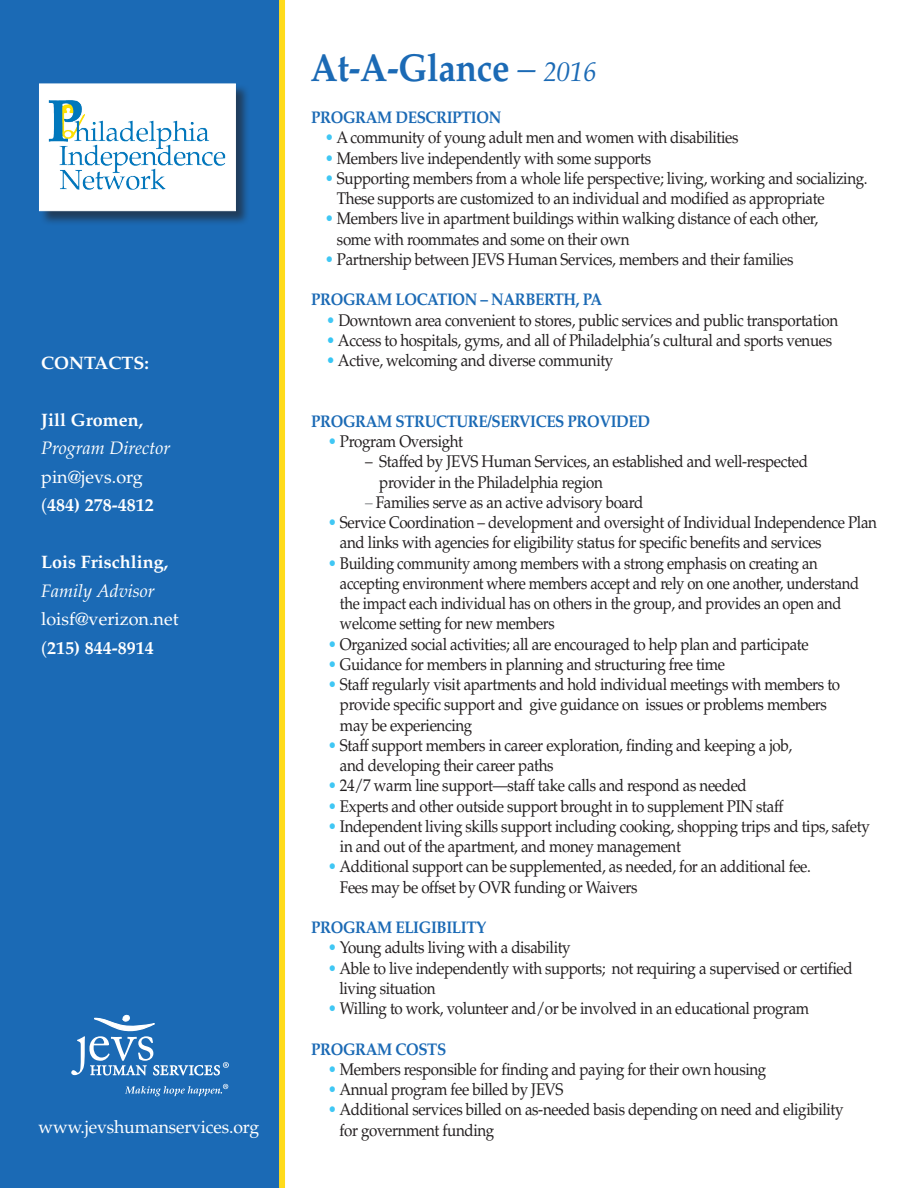
<style>
.page{position:relative;width:918px;height:1188px;background:#fff}
.page>*{position:absolute;margin:0;border:0;box-sizing:border-box;transform-origin:0 0}
.t1{font:700 39px "Palatino";letter-spacing:-.01em;color:#1b6ab5;scale:.9 1}
.t2{font:700 18px/28.5px "Palatino";color:#fff}
.t3{font:18px/28.5px "Palatino";letter-spacing:-.01em;color:#fff}
.t4{font:italic 18px/28.5px "Palatino";color:#fff}
.t5{font:16.8px/20.2px "Palatino";letter-spacing:-.025em;color:#231f20;scale:.9 1}
.t6{font:16.8px/20.2px "Palatino";letter-spacing:-.025em;color:#231f20;scale:.88 1}
.t7{font:700 16.8px "Palatino";letter-spacing:-.025em;color:#1b6ab5;scale:.9 1}
.s1{font-weight:700;font-style:normal}
.s2{font-weight:700}
.s3{font-weight:400;font-style:italic}
.s4{font-weight:400}
.s5{font-weight:400;font-style:italic;font-size:27px}
.s6{color:#40c7f4}
.s7{color:#38c6f4}
.s8{color:#808285}
</style>
<div class="page">
<div style="left:0;top:0;width:280px;height:1188px;background:#1b6ab5"></div>
<div style="left:40px;top:84px;width:211px;height:141px;background:#231f20;opacity:.6"></div>
<div style="left:39px;top:83px;width:197px;height:128px;background:#fff;border:1px solid #fff"></div>
<img style="left:48px;top:100px;width:178px;height:90px">
<svg style="left:71px;top:1015px;width:158px;height:61px"></svg>
<svg style="left:125px;top:1084px;width:103px;height:12px"></svg>
<div style="left:279px;top:0;width:6px;height:1188px;background:#ffdb1b"></div>
<p class="t2" style="left:41px;top:349px;width:109px">CONTACTS:</p>
<p class="t4" style="left:41px;top:406px;width:131px"><span class="s1">Jill Gromen,<br></span>Program Director</p>
<p class="t3" style="left:41px;top:463px;width:114px">pin@jevs.org (<span class="s2">484) 278-4812</span></p>
<p class="t2" style="left:41px;top:548px;width:139px">Lois Frischling,<br><span class="s3">Family Advisor </span><span class="s4">loisf@verizon.net (</span>215) 844-8914</p>
<p class="t3" style="left:39px;top:1113px;width:222px">www.jevshumanservices.org</p>
<p class="t1" style="left:310px;top:45px;width:319px">At-A-Glance <span class="s3">–</span> <span class="s5">2016</span></p>
<p class="t7" style="left:311px;top:108px;width:213px">PROGRAM DESCRIPTION</p>
<p class="t5" style="left:325px;top:128px;width:461px"><span class="s6">•</span> A community of young adult men and women with disabilities</p>
<p class="t5" style="left:325px;top:148px;width:364px"><span class="s6">•</span> Members live independently with some supports</p>
<p class="t5" style="left:337px;top:168px;width:591px;text-indent:-12px"><span class="s6">•</span> Supporting members from a whole life perspective; living, working and socializing.<br>These supports are customized to an individual and modified as appropriate</p>
<p class="t5" style="left:337px;top:209px;width:536px;text-indent:-12px"><span class="s6">•</span> Members live in apartment buildings within walking distance of each other, some with roommates and some on their own</p>
<p class="t5" style="left:325px;top:249px;width:522px"><span class="s6">•</span> Partnership between JEVS Human Services, members and their families</p>
<p class="t7" style="left:311px;top:290px;width:325px">PROGRAM LOCATION – NARBERTH, PA</p>
<p class="t5" style="left:326px;top:310px;width:570px"><span class="s6">•</span> Downtown area convenient to stores, public services and public transportation</p>
<p class="t5" style="left:326px;top:330px;width:564px"><span class="s7">•</span> Access to hospitals, gyms, and all of Philadelphia’s cultural and sports venues</p>
<p class="t5" style="left:326px;top:351px;width:321px"><span class="s7">•</span> Active, welcoming and diverse community</p>
<p class="t7" style="left:311px;top:411px;width:378px">PROGRAM STRUCTURE/SERVICES PROVIDED</p>
<p class="t5" style="left:328px;top:432px;width:152px"><span class="s6">•</span> Program Oversight</p>
<p class="t5" style="left:379px;top:452px;width:478px;text-indent:-14px">– Staffed by JEVS Human Services, an established and well-respected provider in the Philadelphia region</p>
<p class="t5" style="left:365px;top:492px;width:311px"><span class="s8">–</span> Families serve as an active advisory board</p>
<p class="t5" style="left:340px;top:513px;width:598px;text-indent:-12px"><span class="s6">•</span> Service Coordination – development and oversight of Individual Independence Plan and links with agencies for eligibility status for specific benefits and services</p>
<p class="t6" style="left:340px;top:553px;width:591px;text-indent:-12px"><span class="s6">•</span> Building community among members with a strong emphasis on creating an accepting environment where members accept and rely on one another, understand the impact each individual has on others in the group, and provides an open and welcome setting for new members</p>
<p class="t5" style="left:328px;top:634px;width:536px"><span class="s6">•</span> Organized social activities; all are encouraged to help plan and participate</p>
<p class="t5" style="left:328px;top:654px;width:443px"><span class="s6">•</span> Guidance for members in planning and structuring free time</p>
<p class="t5" style="left:340px;top:675px;width:557px;text-indent:-12px"><span class="s6">•</span> Staff regularly visit apartments and hold individual meetings with members to provide specific support and give guidance on issues or problems members may be experiencing</p>
<p class="t5" style="left:340px;top:735px;width:504px;text-indent:-12px"><span class="s6">•</span> Staff support members in career exploration, finding and keeping a job, and developing their career paths</p>
<p class="t5" style="left:328px;top:776px;width:467px"><span class="s6">•</span> 24/7 warm line support—staff take calls and respond as needed</p>
<p class="t5" style="left:328px;top:796px;width:508px"><span class="s6">•</span> Experts and other outside support brought in to supplement PIN staff</p>
<p class="t5" style="left:340px;top:816px;width:590px;text-indent:-12px"><span class="s6">•</span> Independent living skills support including cooking, shopping trips and tips, safety in and out of the apartment, and money management</p>
<p class="t5" style="left:340px;top:857px;width:525px;text-indent:-12px"><span class="s6">•</span> Additional support can be supplemented, as needed, for an additional fee.<br>Fees may be offset by OVR funding or Waivers</p>
<p class="t7" style="left:311px;top:918px;width:196px">PROGRAM ELIGIBILITY</p>
<p class="t5" style="left:328px;top:938px;width:271px"><span class="s6">•</span> Young adults living with a disability</p>
<p class="t5" style="left:339px;top:958px;width:572px;text-indent:-12px"><span class="s6">•</span> Able to live independently with supports; not requiring a supervised or certified living situation</p>
<p class="t5" style="left:328px;top:999px;width:537px"><span class="s6">•</span> Willing to work, volunteer and/or be involved in an educational program</p>
<p class="t7" style="left:311px;top:1039px;width:152px">PROGRAM COSTS</p>
<p class="t5" style="left:328px;top:1059px;width:489px"><span class="s6">•</span> Members responsible for finding and paying for their own housing</p>
<p class="t5" style="left:328px;top:1080px;width:263px"><span class="s6">•</span> Annual program fee billed by JEVS</p>
<p class="t5" style="left:339px;top:1100px;width:562px;text-indent:-12px"><span class="s6">•</span> Additional services billed on as-needed basis depending on need and eligibility for government funding</p>
</div>
